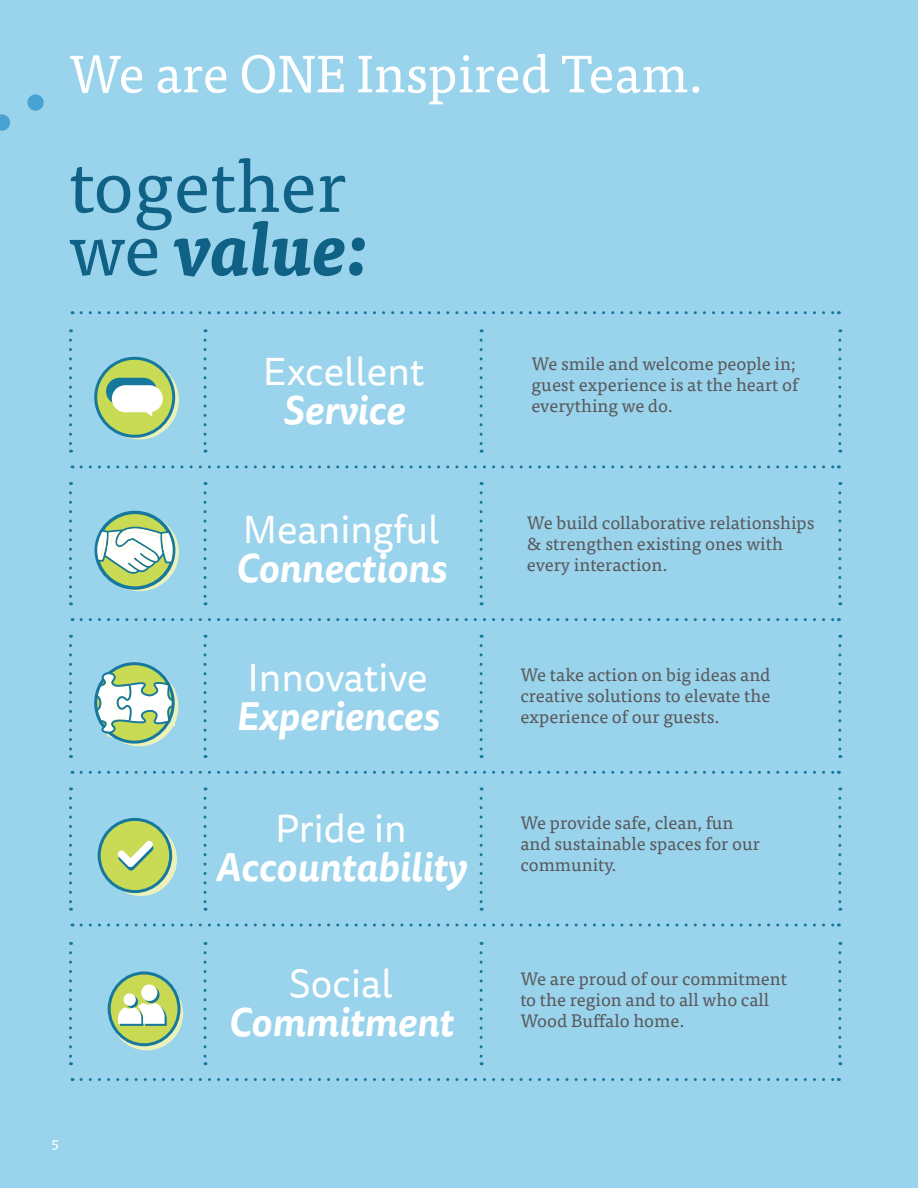
<style>
.page{position:relative;width:918px;height:1188px;background:#9ad3ec}
.page>*{position:absolute;margin:0;border:0;box-sizing:border-box;transform-origin:0 0}
.t1{font:73.5px/63px "Tisa Pro";color:#0f6185}
.t2{font:52.5px "Tisa Pro";color:#fff}
.t3{font:italic 700 39px "Tisa Sans Pro";color:#fff}
.t4{font:39px "Tisa Sans Pro";color:#fff}
.t5{font:18px/21px "Tisa Pro";color:#58595b}
.t6{font:15px "Tisa Pro";color:#fff}
.s1{font-weight:700;font-style:italic}
</style>
<div class="page">
<svg style="left:100px;top:361px;width:79px;height:78px"></svg>
<div style="left:96px;top:358px;width:78px;height:78px;background:#c9db54;border-radius:50%"></div>
<div style="left:94px;top:357px;width:81px;height:81px;border:3px solid #17789e;border-radius:50%"></div>
<svg style="left:106px;top:378px;width:57px;height:39px"></svg>
<svg style="left:94px;top:510px;width:85px;height:81px"></svg>
<svg style="left:96px;top:667px;width:82px;height:79px"></svg>
<svg style="left:105px;top:823px;width:72px;height:73px"></svg>
<div style="left:99px;top:819px;width:72px;height:73px;background:#c9db54;border-radius:50%"></div>
<div style="left:98px;top:818px;width:74px;height:75px;border:3px solid #17789e;border-radius:50%"></div>
<svg style="left:118px;top:841px;width:36px;height:30px"></svg>
<svg style="left:111px;top:977px;width:72px;height:73px"></svg>
<div style="left:109px;top:973px;width:70px;height:72px;background:#c9d954;border-radius:50%"></div>
<div style="left:108px;top:971px;width:72px;height:75px;border:3px solid #17789e;border-radius:50%"></div>
<svg style="left:143px;top:987px;width:17px;height:16px"></svg>
<svg style="left:126px;top:995px;width:12px;height:13px"></svg>
<svg style="left:81px;top:311px;width:758px;height:3px"></svg>
<svg style="left:81px;top:465px;width:758px;height:3px"></svg>
<svg style="left:204px;top:340px;width:3px;height:113px"></svg>
<svg style="left:69px;top:340px;width:3px;height:113px"></svg>
<svg style="left:838px;top:340px;width:3px;height:113px"></svg>
<svg style="left:480px;top:340px;width:3px;height:113px"></svg>
<svg style="left:81px;top:618px;width:758px;height:3px"></svg>
<svg style="left:204px;top:493px;width:3px;height:112px"></svg>
<svg style="left:69px;top:493px;width:3px;height:112px"></svg>
<svg style="left:838px;top:493px;width:3px;height:112px"></svg>
<svg style="left:480px;top:493px;width:3px;height:112px"></svg>
<svg style="left:81px;top:771px;width:758px;height:3px"></svg>
<svg style="left:204px;top:645px;width:3px;height:113px"></svg>
<svg style="left:69px;top:645px;width:3px;height:113px"></svg>
<svg style="left:838px;top:645px;width:3px;height:113px"></svg>
<svg style="left:480px;top:645px;width:3px;height:113px"></svg>
<svg style="left:81px;top:924px;width:758px;height:3px"></svg>
<svg style="left:204px;top:798px;width:3px;height:113px"></svg>
<svg style="left:69px;top:798px;width:3px;height:113px"></svg>
<svg style="left:838px;top:798px;width:3px;height:113px"></svg>
<svg style="left:480px;top:798px;width:3px;height:113px"></svg>
<svg style="left:81px;top:1078px;width:758px;height:3px"></svg>
<svg style="left:204px;top:953px;width:3px;height:112px"></svg>
<svg style="left:69px;top:953px;width:3px;height:112px"></svg>
<svg style="left:838px;top:953px;width:3px;height:112px"></svg>
<svg style="left:480px;top:953px;width:3px;height:112px"></svg>
<svg style="left:118px;top:1003px;width:49px;height:23px"></svg>
<div style="left:141px;top:985px;width:16px;height:16px;background:#fff;border-radius:50%"></div>
<div style="left:124px;top:993px;width:12px;height:13px;background:#fff;border-radius:50%"></div>
<h2 class="t2" style="left:69px;top:35px;width:636px">We are ONE Inspired Team.</h2>
<h1 class="t1" style="left:69px;top:150px;width:299px">together we <span class="s1">value:</span></h1>
<h3 class="t4" style="left:263px;top:345px;width:163px">Excellent</h3>
<h3 class="t3" style="left:283px;top:381px;width:123px">Service</h3>
<h3 class="t4" style="left:243px;top:504px;width:198px">Meaningful</h3>
<h3 class="t3" style="left:236px;top:540px;width:212px">Connections</h3>
<h3 class="t4" style="left:248px;top:651px;width:182px">Innovative</h3>
<h3 class="t3" style="left:236px;top:687px;width:204px">Experiences</h3>
<h3 class="t4" style="left:275px;top:802px;width:133px">Pride in</h3>
<h3 class="t3" style="left:216px;top:838px;width:252px">Accountability</h3>
<h3 class="t4" style="left:289px;top:958px;width:105px">Social</h3>
<h3 class="t3" style="left:229px;top:994px;width:226px">Commitment</h3>
<p class="t5" style="left:532px;top:352px;width:268px">We smile and welcome people in; guest experience is at the heart of everything we do.</p>
<p class="t5" style="left:527px;top:511px;width:289px">We build collaborative relationships &amp; strengthen existing ones with every interaction.</p>
<p class="t5" style="left:520px;top:663px;width:252px;text-align:justify">We take action on big ideas and creative solutions to elevate the experience of our guests.</p>
<p class="t5" style="left:520px;top:811px;width:241px">We provide safe, clean, fun and sustainable spaces for our community.</p>
<p class="t5" style="left:520px;top:967px;width:268px">We are proud of our commitment to the region and to all who call<br>Wood Buffalo home.</p>
<p class="t6" style="left:52px;top:1132px;width:9px">5</p>
</div>
